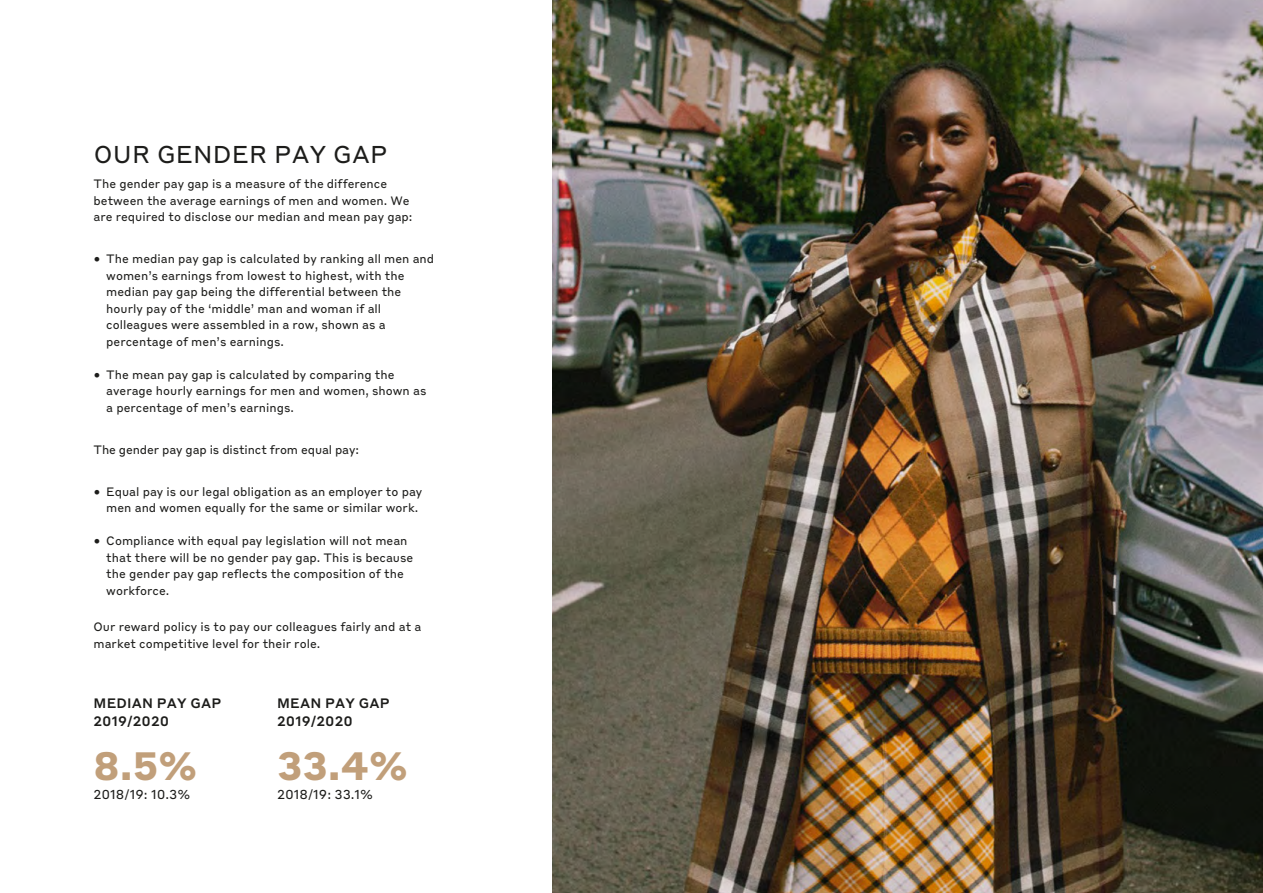
<style>
.page{position:relative;width:1263px;height:893px;background:#fff}
.page>*{position:absolute;margin:0;border:0;box-sizing:border-box;transform-origin:0 0}
.t1{font:700 39px "Burberry Styrene";color:#c19f7a}
.t2{font:24px "Burberry Styrene";letter-spacing:.01em;color:#1d1d1b}
.t3{font:500 13.5px/18px "Burberry Styrene";letter-spacing:.01em;color:#1d1d1b}
.t4{font:12.75px "Burberry Styrene";color:#1d1d1b}
.t5{font:12px/16.5px "Burberry Styrene";color:#1d1d1b}
</style>
<div class="page">
<img style="left:552px;top:0;width:711px;height:893px">
<h2 class="t2" style="left:94px;top:135px;width:295px">OUR GENDER PAY GAP</h2>
<p class="t5" style="left:94px;top:175px;width:320px">The gender pay gap is a measure of the difference between the average earnings of men and women. We are required to disclose our median and mean pay gap:</p>
<p class="t5" style="left:106px;top:250px;width:329px;text-indent:-13px">• The median pay gap is calculated by ranking all men and women’s earnings from lowest to highest, with the median pay gap being the differential between the hourly pay of the ‘middle’ man and woman if all colleagues were assembled in a row, shown as a percentage of men’s earnings.</p>
<p class="t5" style="left:106px;top:365px;width:322px;text-indent:-13px">• The mean pay gap is calculated by comparing the average hourly earnings for men and women, shown as a percentage of men’s earnings.</p>
<p class="t5" style="left:94px;top:440px;width:267px">The gender pay gap is distinct from equal pay:</p>
<p class="t5" style="left:106px;top:482px;width:318px;text-indent:-13px">• Equal pay is our legal obligation as an employer to pay men and women equally for the same or similar work.</p>
<p class="t5" style="left:106px;top:532px;width:309px;text-indent:-13px">• Compliance with equal pay legislation will not mean that there will be no gender pay gap. This is because the gender pay gap reflects the composition of the workforce.</p>
<p class="t5" style="left:94px;top:617px;width:329px">Our reward policy is to pay our colleagues fairly and at a market competitive level for their role.</p>
<p class="t3" style="left:94px;top:693px;width:129px">MEDIAN PAY GAP<br>2019/2020</p>
<h1 class="t1" style="left:94px;top:732px;width:105px">8.5%</h1>
<p class="t4" style="left:94px;top:783px;width:98px">2018/19: 10.3%</p>
<p class="t3" style="left:277px;top:693px;width:114px">MEAN PAY GAP<br>2019/2020</p>
<h1 class="t1" style="left:277px;top:732px;width:132px">33.4%</h1>
<p class="t4" style="left:277px;top:783px;width:98px">2018/19: 33.1%</p>
</div>
